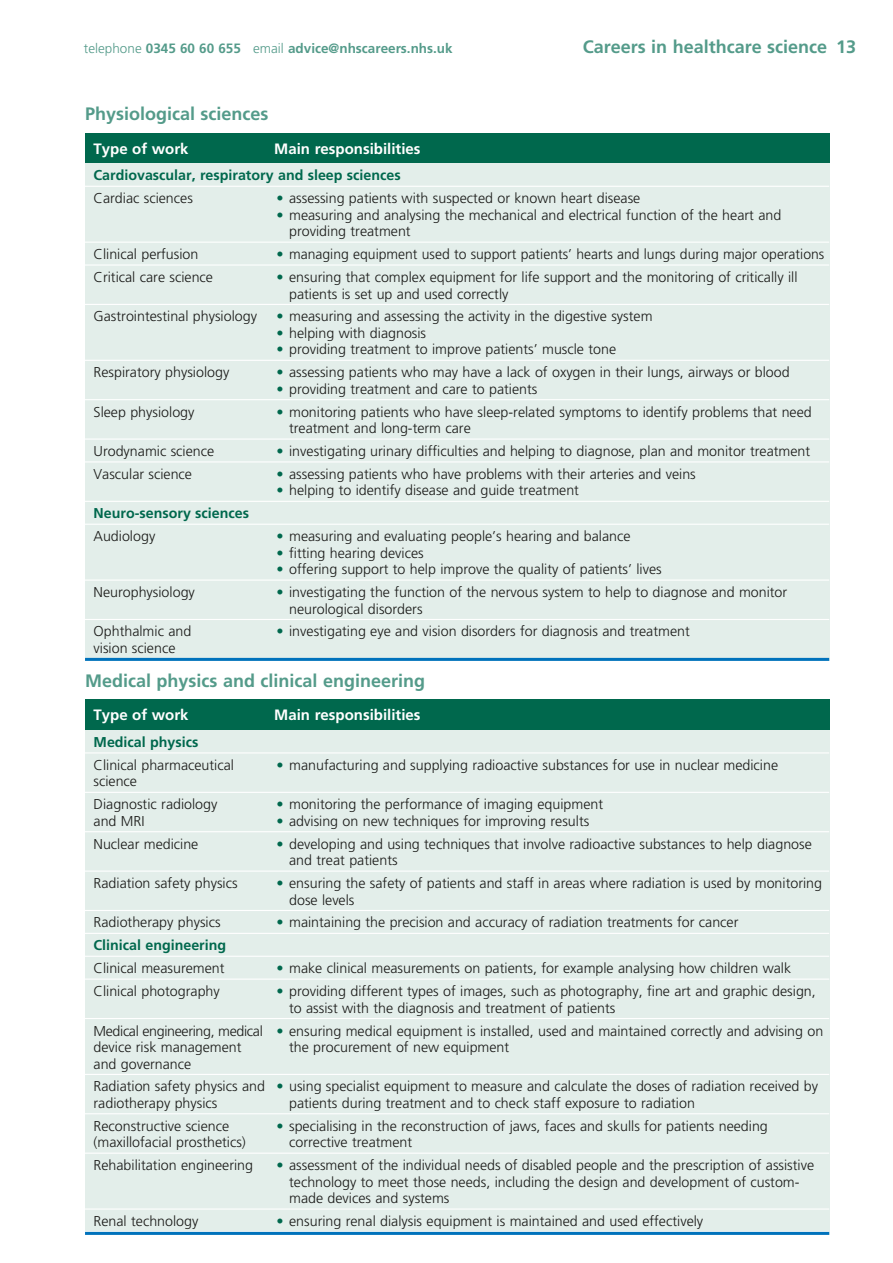
<style>
.page{position:relative;width:893px;height:1263px;background:#fff}
.page>*{position:absolute;margin:0;border:0;box-sizing:border-box;transform-origin:0 0}
.Sub_sub_head{font:700 18px "Frutiger";color:#549b8a}
.t1{font:700 15px "Frutiger";color:#fff}
.t2{font:300 14.25px/16.5px "Frutiger";color:#1a1a18}
.t3{font:700 14.25px "Frutiger";color:#00684d}
.t4{font:700 13.5px "Frutiger";color:#549b8a}
.s1{font-weight:300}
.s2{color:#00684d}
</style>
<div class="page">
<div style="left:85px;top:163px;width:744px;height:498px;background:#e3eeea"></div>
<hr style="left:77px;top:186px;width:752px;height:1px;background:#fff">
<hr style="left:77px;top:242px;width:752px;height:1px;background:#fff">
<hr style="left:77px;top:264px;width:752px;height:2px;background:#fff">
<hr style="left:77px;top:304px;width:752px;height:1px;background:#fff">
<hr style="left:77px;top:360px;width:752px;height:1px;background:#fff">
<hr style="left:77px;top:399px;width:752px;height:1px;background:#fff">
<hr style="left:77px;top:438px;width:752px;height:2px;background:#fff">
<hr style="left:77px;top:461px;width:752px;height:1px;background:#fff">
<hr style="left:77px;top:501px;width:752px;height:1px;background:#fff">
<hr style="left:77px;top:524px;width:752px;height:1px;background:#fff">
<hr style="left:77px;top:579px;width:752px;height:2px;background:#fff">
<hr style="left:77px;top:619px;width:752px;height:1px;background:#fff">
<div style="left:85px;top:134px;width:744px;height:29px;background:#00684d"></div>
<div style="left:85px;top:730px;width:744px;height:504px;background:#e3eeea"></div>
<hr style="left:77px;top:752px;width:752px;height:1px;background:#fff">
<hr style="left:77px;top:792px;width:752px;height:1px;background:#fff">
<hr style="left:77px;top:831px;width:752px;height:1px;background:#fff">
<hr style="left:77px;top:870px;width:752px;height:2px;background:#fff">
<hr style="left:77px;top:910px;width:752px;height:1px;background:#fff">
<hr style="left:77px;top:933px;width:752px;height:1px;background:#fff">
<hr style="left:77px;top:956px;width:752px;height:1px;background:#fff">
<hr style="left:77px;top:978px;width:752px;height:2px;background:#fff">
<hr style="left:77px;top:1018px;width:752px;height:1px;background:#fff">
<hr style="left:77px;top:1074px;width:752px;height:1px;background:#fff">
<hr style="left:77px;top:1113px;width:752px;height:1px;background:#fff">
<hr style="left:77px;top:1152px;width:752px;height:2px;background:#fff">
<hr style="left:77px;top:1208px;width:752px;height:1px;background:#fff">
<hr style="left:77px;top:1231px;width:752px;height:1px;background:#fff">
<div style="left:85px;top:699px;width:744px;height:31px;background:#00684d"></div>
<hr style="left:85px;top:658px;width:744px;height:3px;background:#0072bc">
<hr style="left:85px;top:1232px;width:744px;height:3px;background:#0072bc">
<p class="t4" style="left:84px;top:40px;width:370px"><span class="s1">telephone</span> 0345 60 60 655 <span class="s1">email</span> advice@nhscareers.nhs.uk</p>
<p class="Sub_sub_head" style="left:583px;top:36px;width:275px">Careers in healthcare science 13</p>
<p class="Sub_sub_head" style="left:85px;top:103px;width:185px">Physiological sciences</p>
<p class="t1" style="left:94px;top:140px;width:97px">Type of work</p>
<p class="t1" style="left:274px;top:140px;width:148px">Main responsibilities</p>
<p class="t3" style="left:94px;top:167px;width:309px">Cardiovascular, respiratory and sleep sciences</p>
<p class="t2" style="left:94px;top:190px;width:101px">Cardiac sciences</p>
<p class="t2" style="left:276px;top:190px;width:365px"><span class="s2">•</span> assessing patients with suspected or known heart disease</p>
<p class="t2" style="left:289px;top:207px;width:494px;text-indent:-13px"><span class="s2">•</span> measuring and analysing the mechanical and electrical function of the heart and providing treatment</p>
<p class="t2" style="left:94px;top:246px;width:106px">Clinical perfusion</p>
<p class="t2" style="left:276px;top:246px;width:549px"><span class="s2">•</span> managing equipment used to support patients’ hearts and lungs during major operations</p>
<p class="t2" style="left:94px;top:269px;width:121px">Critical care science</p>
<p class="t2" style="left:289px;top:269px;width:510px;text-indent:-13px"><span class="s2">•</span> ensuring that complex equipment for life support and the monitoring of critically ill patients is set up and used correctly</p>
<p class="t2" style="left:94px;top:308px;width:165px">Gastrointestinal physiology</p>
<p class="t2" style="left:276px;top:308px;width:378px"><span class="s2">•</span> measuring and assessing the activity in the digestive system</p>
<p class="t2" style="left:276px;top:325px;width:151px"><span class="s2">•</span> helping with diagnosis</p>
<p class="t2" style="left:276px;top:341px;width:341px"><span class="s2">•</span> providing treatment to improve patients’ muscle tone</p>
<p class="t2" style="left:94px;top:364px;width:137px">Respiratory physiology</p>
<p class="t2" style="left:276px;top:364px;width:515px"><span class="s2">•</span> assessing patients who may have a lack of oxygen in their lungs, airways or blood</p>
<p class="t2" style="left:276px;top:381px;width:262px"><span class="s2">•</span> providing treatment and care to patients</p>
<p class="t2" style="left:94px;top:403px;width:102px">Sleep physiology</p>
<p class="t2" style="left:289px;top:403px;width:524px;text-indent:-13px"><span class="s2">•</span> monitoring patients who have sleep-related symptoms to identify problems that need treatment and long-term care</p>
<p class="t2" style="left:94px;top:443px;width:122px">Urodynamic science</p>
<p class="t2" style="left:276px;top:443px;width:535px"><span class="s2">•</span> investigating urinary difficulties and helping to diagnose, plan and monitor treatment</p>
<p class="t2" style="left:94px;top:466px;width:100px">Vascular science</p>
<p class="t2" style="left:276px;top:466px;width:421px"><span class="s2">•</span> assessing patients who have problems with their arteries and veins</p>
<p class="t2" style="left:276px;top:482px;width:304px"><span class="s2">•</span> helping to identify disease and guide treatment</p>
<p class="t3" style="left:94px;top:505px;width:157px">Neuro-sensory sciences</p>
<p class="t2" style="left:94px;top:528px;width:63px">Audiology</p>
<p class="t2" style="left:276px;top:528px;width:356px"><span class="s2">•</span> measuring and evaluating people’s hearing and balance</p>
<p class="t2" style="left:276px;top:544px;width:149px"><span class="s2">•</span> fitting hearing devices</p>
<p class="t2" style="left:276px;top:561px;width:387px"><span class="s2">•</span> offering support to help improve the quality of patients’ lives</p>
<p class="t2" style="left:94px;top:584px;width:103px">Neurophysiology</p>
<p class="t2" style="left:289px;top:584px;width:500px;text-indent:-13px"><span class="s2">•</span> investigating the function of the nervous system to help to diagnose and monitor neurological disorders</p>
<p class="t2" style="left:94px;top:623px;width:99px">Ophthalmic and</p>
<p class="t2" style="left:276px;top:623px;width:415px"><span class="s2">•</span> investigating eye and vision disorders for diagnosis and treatment</p>
<p class="t2" style="left:94px;top:640px;width:83px">vision science</p>
<p class="Sub_sub_head" style="left:85px;top:670px;width:342px">Medical physics and clinical engineering</p>
<p class="t1" style="left:94px;top:706px;width:97px">Type of work</p>
<p class="t1" style="left:274px;top:706px;width:148px">Main responsibilities</p>
<p class="t3" style="left:94px;top:734px;width:106px">Medical physics</p>
<p class="t2" style="left:94px;top:757px;width:142px">Clinical pharmaceutical</p>
<p class="t2" style="left:276px;top:757px;width:503px"><span class="s2">•</span> manufacturing and supplying radioactive substances for use in nuclear medicine</p>
<p class="t2" style="left:94px;top:773px;width:45px">science</p>
<p class="t2" style="left:94px;top:796px;width:125px">Diagnostic radiology</p>
<p class="t2" style="left:276px;top:796px;width:328px"><span class="s2">•</span> monitoring the performance of imaging equipment</p>
<p class="t2" style="left:94px;top:813px;width:53px">and MRI</p>
<p class="t2" style="left:276px;top:813px;width:314px"><span class="s2">•</span> advising on new techniques for improving results</p>
<p class="t2" style="left:94px;top:835px;width:106px">Nuclear medicine</p>
<p class="t2" style="left:289px;top:835px;width:524px;text-indent:-13px"><span class="s2">•</span> developing and using techniques that involve radioactive substances to help diagnose and treat patients</p>
<p class="t2" style="left:94px;top:875px;width:146px">Radiation safety physics</p>
<p class="t2" style="left:289px;top:875px;width:534px;text-indent:-13px"><span class="s2">•</span> ensuring the safety of patients and staff in areas where radiation is used by monitoring dose levels</p>
<p class="t2" style="left:94px;top:914px;width:129px">Radiotherapy physics</p>
<p class="t2" style="left:276px;top:914px;width:464px"><span class="s2">•</span> maintaining the precision and accuracy of radiation treatments for cancer</p>
<p class="t3" style="left:94px;top:937px;width:134px">Clinical engineering</p>
<p class="t2" style="left:94px;top:960px;width:133px">Clinical measurement</p>
<p class="t2" style="left:276px;top:960px;width:516px"><span class="s2">•</span> make clinical measurements on patients, for example analysing how children walk</p>
<p class="t2" style="left:94px;top:983px;width:128px">Clinical photography</p>
<p class="t2" style="left:289px;top:983px;width:528px;text-indent:-13px"><span class="s2">•</span> providing different types of images, such as photography, fine art and graphic design, to assist with the diagnosis and treatment of patients</p>
<p class="t2" style="left:94px;top:1022px;width:731px">Medical engineering, medical <span class="s2">•</span> ensuring medical equipment is installed, used and maintained correctly and advising on device risk management</p>
<p class="t2" style="left:289px;top:1039px;width:222px">the procurement of new equipment</p>
<p class="t2" style="left:94px;top:1055px;width:99px">and governance</p>
<p class="t2" style="left:94px;top:1078px;width:726px">Radiation safety physics and <span class="s2">•</span> using specialist equipment to measure and calculate the doses of radiation received by radiotherapy physics</p>
<p class="t2" style="left:289px;top:1095px;width:407px">patients during treatment and to check staff exposure to radiation</p>
<p class="t2" style="left:94px;top:1117px;width:137px">Reconstructive science</p>
<p class="t2" style="left:276px;top:1117px;width:493px"><span class="s2">•</span> specialising in the reconstruction of jaws, faces and skulls for patients needing</p>
<p class="t2" style="left:94px;top:1134px;width:154px">(maxillofacial prosthetics)</p>
<p class="t2" style="left:289px;top:1134px;width:125px">corrective treatment</p>
<p class="t2" style="left:94px;top:1157px;width:161px">Rehabilitation engineering</p>
<p class="t2" style="left:289px;top:1157px;width:527px;text-indent:-13px"><span class="s2">•</span> assessment of the individual needs of disabled people and the prescription of assistive technology to meet those needs, including the design and development of custom&shy;made devices and systems</p>
<p class="t2" style="left:94px;top:1213px;width:106px">Renal technology</p>
<p class="t2" style="left:276px;top:1213px;width:428px"><span class="s2">•</span> ensuring renal dialysis equipment is maintained and used effectively</p>
</div>
